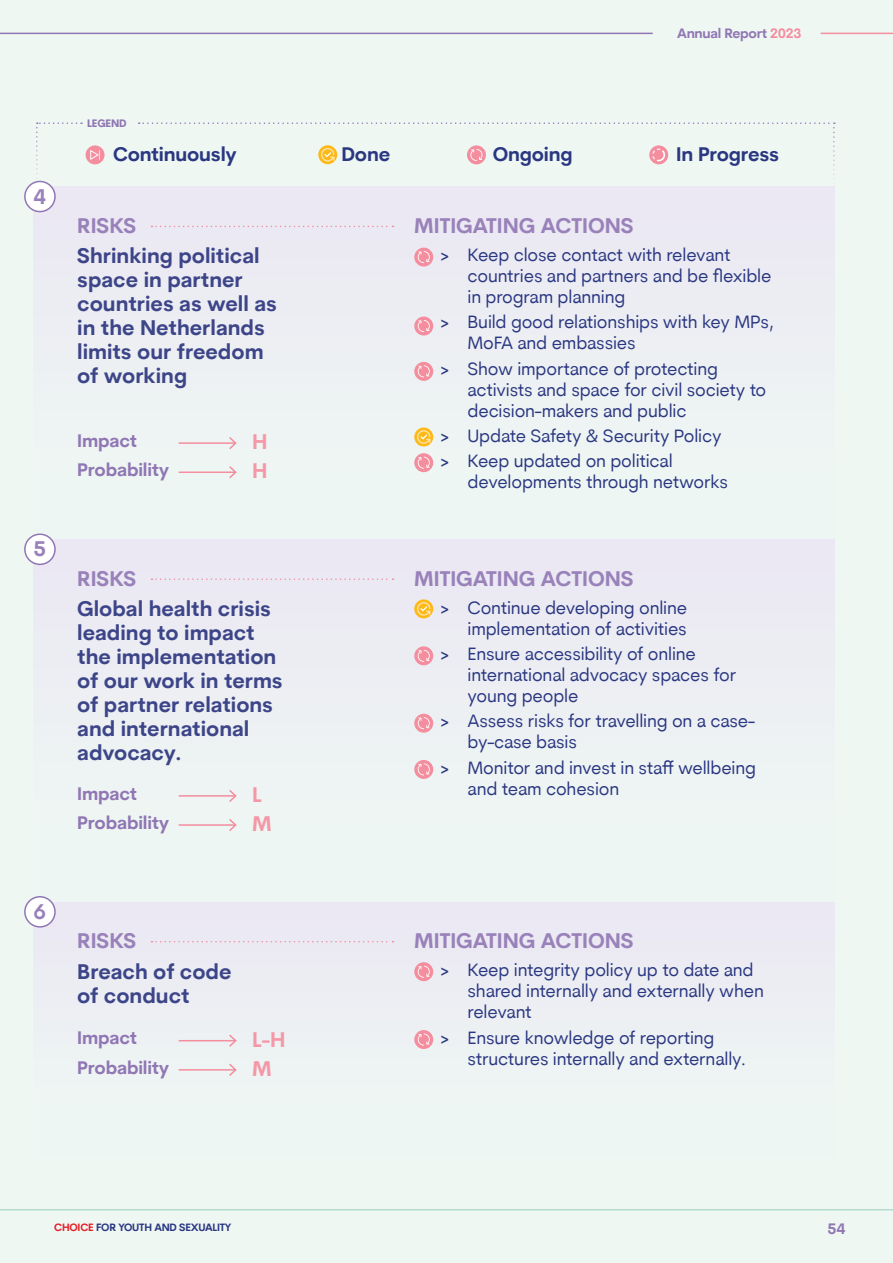
<style>
.page{position:relative;width:893px;height:1263px;background:#eff7f3}
.page>*{position:absolute;margin:0;border:0;box-sizing:border-box;transform-origin:0 0}
.t1{font:700 21px/24px "Cerebri Sans Pro";color:#3d4589}
.t2{font:700 21px "Cerebri Sans Pro";color:#9981b9}
.t3{font:700 21px "Cerebri Sans Pro";color:#f597a6}
.P{font:700 19.5px "Cerebri Sans Pro";letter-spacing:-.01em;color:#2a3781}
.t4{font:18px/21px "Cerebri Sans Pro";letter-spacing:-.01em;color:#2a3781}
.P-2{font:700 18px "Cerebri Sans Pro";letter-spacing:-.01em;color:#9077b4}
.t5{font:700 15px "Cerebri Sans Pro";color:#9077b4}
.t6{font:700 13.5px "Cerebri Sans Pro";letter-spacing:-.02em;color:#9077b4}
.t7{font:700 10.5px "Cerebri Sans Pro";letter-spacing:-.02em;color:#2a3781}
.P-3{font:800 10.5px "Cerebri Sans Pro";letter-spacing:-.01em;color:#9077b4}
.s1{color:#f48d9e}
.s2{font-weight:500}
.s3{color:#e41f26}
</style>
<div class="page">
<div style="left:33px;top:187px;width:802px;height:362px;background:#edf0f3"></div>
<div style="left:33px;top:539px;width:802px;height:362px;background:#edf0f3"></div>
<div style="left:33px;top:902px;width:802px;height:255px;background:#edf0f3"></div>
<hr style="left:179px;top:442px;width:57px;height:2px;background:#f48d9e">
<svg style="left:227px;top:437px;width:10px;height:12px"></svg>
<hr style="left:179px;top:795px;width:57px;height:2px;background:#f48d9e">
<svg style="left:227px;top:790px;width:10px;height:12px"></svg>
<hr style="left:179px;top:1040px;width:57px;height:1px;background:#f48d9e">
<svg style="left:227px;top:1034px;width:10px;height:13px"></svg>
<hr style="left:179px;top:471px;width:57px;height:2px;background:#f48d9e">
<svg style="left:227px;top:466px;width:10px;height:13px"></svg>
<hr style="left:179px;top:824px;width:57px;height:2px;background:#f48d9e">
<svg style="left:227px;top:819px;width:10px;height:12px"></svg>
<hr style="left:179px;top:1069px;width:57px;height:1px;background:#f48d9e">
<svg style="left:227px;top:1064px;width:10px;height:12px"></svg>
<svg style="left:151px;top:226px;width:243px;height:1px"></svg>
<svg style="left:151px;top:578px;width:243px;height:2px"></svg>
<svg style="left:151px;top:941px;width:243px;height:1px"></svg>
<div style="left:414px;top:317px;width:19px;height:18px;background:#f48d9e;border-radius:50%"></div>
<svg style="left:418px;top:320px;width:12px;height:12px"></svg>
<div style="left:414px;top:646px;width:19px;height:19px;background:#f48d9e;border-radius:50%"></div>
<svg style="left:418px;top:650px;width:12px;height:12px"></svg>
<svg style="left:414px;top:1030px;width:19px;height:19px"></svg>
<svg style="left:418px;top:1033px;width:12px;height:12px"></svg>
<svg style="left:414px;top:962px;width:19px;height:19px"></svg>
<svg style="left:418px;top:966px;width:12px;height:12px"></svg>
<div style="left:414px;top:248px;width:19px;height:19px;background:#f48d9e;border-radius:50%"></div>
<svg style="left:418px;top:251px;width:12px;height:12px"></svg>
<svg style="left:414px;top:362px;width:19px;height:19px"></svg>
<svg style="left:418px;top:365px;width:12px;height:12px"></svg>
<svg style="left:414px;top:714px;width:19px;height:19px"></svg>
<svg style="left:418px;top:717px;width:12px;height:12px"></svg>
<svg style="left:414px;top:760px;width:19px;height:19px"></svg>
<svg style="left:418px;top:763px;width:12px;height:12px"></svg>
<svg style="left:414px;top:453px;width:19px;height:19px"></svg>
<svg style="left:418px;top:457px;width:12px;height:12px"></svg>
<svg style="left:414px;top:427px;width:19px;height:19px"></svg>
<svg style="left:417px;top:430px;width:13px;height:14px"></svg>
<svg style="left:414px;top:599px;width:19px;height:19px"></svg>
<svg style="left:417px;top:602px;width:13px;height:14px"></svg>
<div style="left:25px;top:181px;width:30px;height:31px;background:#fff;border-radius:50%"></div>
<div style="left:24px;top:181px;width:32px;height:31px;border:2px solid #9077b4;border-radius:50%"></div>
<div style="left:25px;top:534px;width:30px;height:30px;background:#fff;border-radius:50%"></div>
<div style="left:24px;top:533px;width:32px;height:32px;border:2px solid #9077b4;border-radius:50%"></div>
<div style="left:25px;top:897px;width:30px;height:30px;background:#fff;border-radius:50%"></div>
<div style="left:24px;top:896px;width:32px;height:32px;border:2px solid #9077b4;border-radius:50%"></div>
<div style="left:86px;top:145px;width:19px;height:19px;background:#f48d9e;border-radius:50%"></div>
<svg style="left:90px;top:150px;width:10px;height:10px"></svg>
<svg style="left:36px;top:122px;width:46px;height:64px"></svg>
<svg style="left:139px;top:122px;width:696px;height:65px"></svg>
<hr style="left:0;top:33px;width:653px;height:1px;background:#9077b4">
<hr style="left:0;top:1209px;width:893px;height:1px;background:#b5dccf">
<hr style="left:821px;top:33px;width:72px;height:1px;background:#f48d9e">
<h3 class="t2" style="left:33px;top:181px;width:14px">4</h3>
<h3 class="t2" style="left:33px;top:534px;width:14px">5</h3>
<h3 class="t2" style="left:33px;top:896px;width:14px">6</h3>
<p class="P-3" style="left:87px;top:115px;width:41px">LEGEND</p>
<p class="t6" style="left:677px;top:24px;width:126px">Annual Report <span class="s1">2023</span></p>
<p class="P" style="left:113px;top:140px;width:125px">Continuously</p>
<p class="P" style="left:493px;top:140px;width:81px">Ongoing</p>
<p class="P" style="left:676px;top:140px;width:104px">In Progress</p>
<p class="P" style="left:341px;top:140px;width:50px">Done</p>
<h3 class="t2" style="left:77px;top:211px;width:61px">RISKS</h3>
<h3 class="t1" style="left:77px;top:243px;width:184px">Shrinking political</h3>
<h3 class="t1" style="left:77px;top:267px;width:167px">space in partner</h3>
<h3 class="t1" style="left:77px;top:291px;width:201px">countries as well as</h3>
<h3 class="t1" style="left:77px;top:315px;width:189px">in the Netherlands</h3>
<h3 class="t1" style="left:77px;top:339px;width:188px">limits our freedom of working</h3>
<p class="P-2" style="left:77px;top:428px;width:61px">Impact</p>
<p class="P-2" style="left:77px;top:457px;width:94px">Probability</p>
<h3 class="t2" style="left:77px;top:563px;width:61px">RISKS</h3>
<h3 class="t3" style="left:252px;top:427px;width:17px">H</h3>
<h3 class="t3" style="left:252px;top:456px;width:17px">H</h3>
<h3 class="t1" style="left:77px;top:595px;width:207px">Global health crisis leading to impact the implementation of our work in terms of partner relations and international advocacy.</h3>
<p class="P-2" style="left:77px;top:780px;width:61px">Impact</p>
<p class="P-2" style="left:77px;top:809px;width:94px">Probability</p>
<h3 class="t3" style="left:252px;top:779px;width:11px">L</h3>
<h3 class="t3" style="left:252px;top:808px;width:21px">M</h3>
<h3 class="t2" style="left:77px;top:926px;width:61px">RISKS</h3>
<h3 class="t1" style="left:77px;top:958px;width:156px">Breach of code of conduct</h3>
<p class="P-2" style="left:77px;top:1025px;width:61px">Impact</p>
<p class="P-2" style="left:77px;top:1054px;width:94px">Probability</p>
<h3 class="t3" style="left:252px;top:1024px;width:35px">L-H</h3>
<h3 class="t3" style="left:252px;top:1053px;width:21px">M</h3>
<h3 class="t2" style="left:414px;top:211px;width:221px">MITIGATING ACTIONS</h3>
<p class="t4" style="left:468px;top:244px;width:305px;text-indent:-27px"><span class="s2">&gt;</span> Keep close contact with relevant countries and partners and be flexible in program planning</p>
<p class="t4" style="left:468px;top:311px;width:308px;text-indent:-27px"><span class="s2">&gt;</span> Build good relationships with key MPs,<br>MoFA and embassies</p>
<p class="t4" style="left:468px;top:357px;width:300px;text-indent:-27px"><span class="s2">&gt;</span> Show importance of protecting activists and space for civil society to decision-makers and public</p>
<p class="t4" style="left:441px;top:424px;width:282px"><span class="s2">&gt;</span> Update Safety &amp; Security Policy</p>
<p class="t4" style="left:468px;top:450px;width:262px;text-indent:-27px"><span class="s2">&gt;</span> Keep updated on political developments through networks</p>
<h3 class="t2" style="left:414px;top:563px;width:221px">MITIGATING ACTIONS</h3>
<p class="t4" style="left:441px;top:596px;width:248px;text-align:right"><span class="s2">&gt;</span> Continue developing online implementation of activities</p>
<p class="t4" style="left:468px;top:643px;width:270px;text-indent:-27px"><span class="s2">&gt;</span> Ensure accessibility of online international advocacy spaces for young people</p>
<p class="t4" style="left:468px;top:710px;width:289px;text-indent:-27px"><span class="s2">&gt;</span> Assess risks for travelling on a case&shy;by-case basis</p>
<p class="t4" style="left:468px;top:756px;width:290px;text-indent:-27px"><span class="s2">&gt;</span> Monitor and invest in staff wellbeing and team cohesion</p>
<h3 class="t2" style="left:414px;top:926px;width:221px">MITIGATING ACTIONS</h3>
<p class="t4" style="left:468px;top:959px;width:298px;text-indent:-27px"><span class="s2">&gt;</span> Keep integrity policy up to date and shared internally and externally when relevant</p>
<p class="t4" style="left:468px;top:1026px;width:280px;text-indent:-27px"><span class="s2">&gt;</span> Ensure knowledge of reporting structures internally and externally.</p>
<p class="t7" style="left:54px;top:1219px;width:179px"><span class="s3">CHOICE</span> FOR YOUTH AND SEXUALITY</p>
<p class="t5" style="left:827px;top:1218px;width:19px">54</p>
</div>
